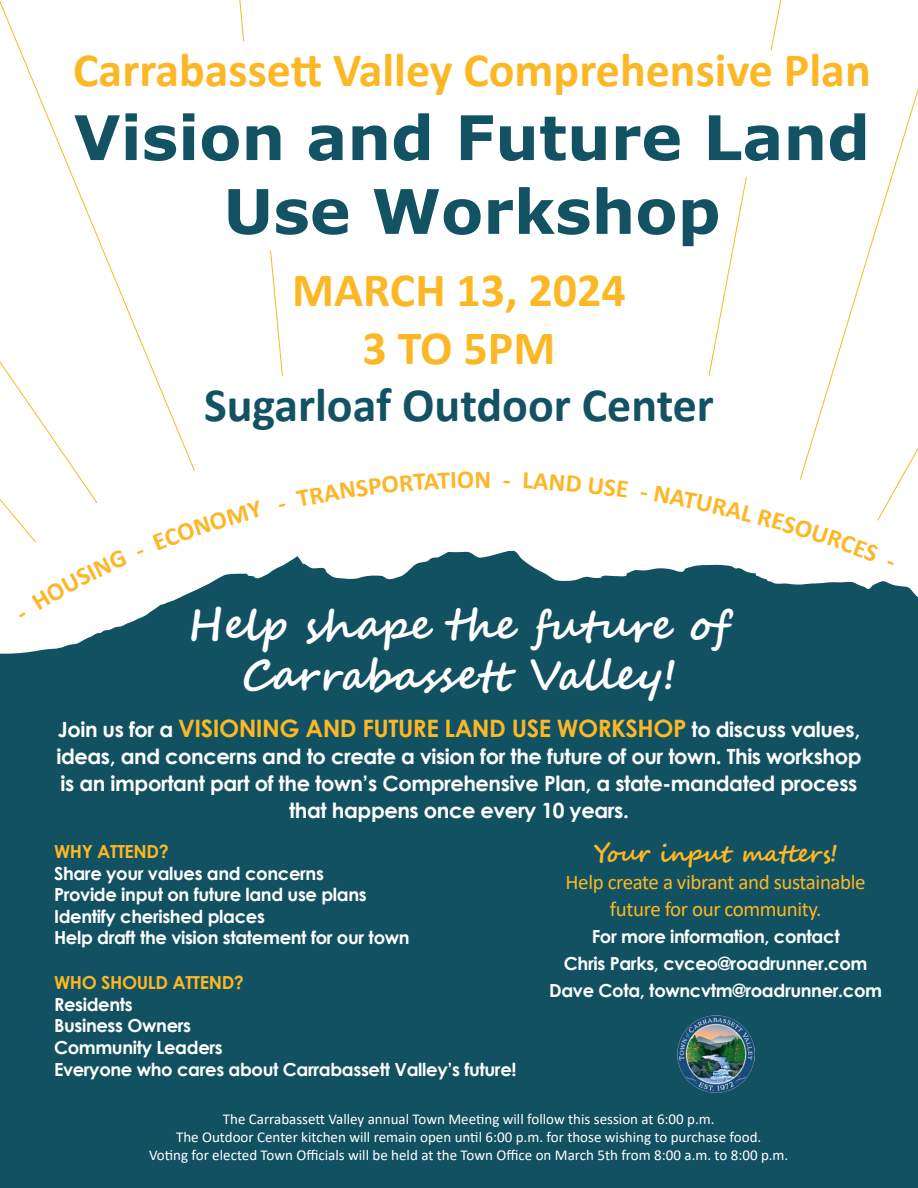
<style>
.page{position:relative;width:918px;height:1188px;background:#fff}
.page>*{position:absolute;margin:0;border:0;box-sizing:border-box;transform-origin:0 0}
.t1{font:700 61.5px/73.8px "Verdana";color:#125262;text-align:center}
.t2{font:700 48px "Calibri";color:#fcb725}
.t3{font:700 48px "Calibri";color:#125262}
.t4{font:700 42px/50.4px "Segoe Script";color:#fff;text-align:center}
.t5{font:700 25.5px "Calibri";color:#fcb728}
.t6{font:700 24px "Century Gothic";letter-spacing:-.02em;color:#fcb725}
.t7{font:700 24px "Segoe Script";letter-spacing:-.02em;color:#fcb725}
.t8{font:700 21px/27px "Century Gothic";letter-spacing:-.02em;color:#fff;text-align:center}
.t9{font:21px/27px "Calibri";letter-spacing:-.02em;color:#fcb725;text-align:center}
.t10{font:700 18px "Century Gothic";letter-spacing:-.02em;color:#fff}
.t11{font:700 18px "Century Gothic";letter-spacing:-.02em;color:#fcb725}
.t12{font:15px/18px "Calibri";color:#fff;text-align:center}
.s1{font-size:21px;color:#fff}
</style>
<div class="page">
<div style="left:0;top:551px;width:918px;height:637px;background:#115162"></div>
<svg style="left:0;top:0;width:195px;height:471px"></svg>
<svg style="left:270px;top:250px;width:13px;height:126px"></svg>
<svg style="left:820px;top:88px;width:98px;height:322px"></svg>
<svg style="left:239px;top:0;width:5px;height:42px"></svg>
<svg style="left:709px;top:177px;width:38px;height:199px"></svg>
<svg style="left:771px;top:0;width:11px;height:51px"></svg>
<svg style="left:0;top:190px;width:98px;height:353px"></svg>
<img style="left:677px;top:1015px;width:77px;height:77px">
<svg style="left:19px;top:612px;width:6px;height:5px"></svg>
<svg style="left:32px;top:551px;width:95px;height:59px"></svg>
<svg style="left:137px;top:551px;width:7px;height:3px"></svg>
<svg style="left:654px;top:410px;width:264px;height:155px"></svg>
<p class="t2" style="left:73px;top:36px;width:799px">Carrabassett Valley Comprehensive Plan</p>
<p class="t1" style="left:74px;top:100px;width:798px">Vision and Future Land<br>Use Workshop</p>
<p class="t2" style="left:292px;top:256px;width:335px">MARCH 13, 2024</p>
<p class="t2" style="left:363px;top:314px;width:194px">3 TO 5PM</p>
<p class="t3" style="left:204px;top:371px;width:511px">Sugarloaf Outdoor Center</p>
<p class="t5" style="left:474px;top:461px;width:19px">N</p>
<p class="t4" style="left:188px;top:601px;width:547px">Help shape the future of<br>Carrabassett Valley!</p>
<p class="t6" style="left:58px;top:710px;width:804px"><span class="s1">Join us for a</span> VISIONING AND FUTURE LAND USE WORKSHOP <span class="s1">to discuss values,</span></p>
<p class="t8" style="left:56px;top:742px;width:807px">ideas, and concerns and to create a vision for the future of our town. This workshop is an important part of the town’s Comprehensive Plan, a state-mandated process that happens once every 10 years.</p>
<p class="t11" style="left:54px;top:838px;width:116px">WHY ATTEND?</p>
<p class="t10" style="left:54px;top:859px;width:271px">Share your values and concerns</p>
<p class="t10" style="left:54px;top:881px;width:314px">Provide input on future land use plans</p>
<p class="t10" style="left:54px;top:903px;width:212px">Identify cherished places</p>
<p class="t10" style="left:54px;top:924px;width:357px">Help draft the vision statement for our town</p>
<p class="t11" style="left:54px;top:969px;width:192px">WHO SHOULD ATTEND?</p>
<p class="t10" style="left:54px;top:991px;width:80px">Residents</p>
<p class="t10" style="left:54px;top:1012px;width:139px">Business Owners</p>
<p class="t10" style="left:54px;top:1034px;width:170px">Community Leaders</p>
<p class="t10" style="left:54px;top:1055px;width:464px">Everyone who cares about Carrabassett Valley’s future!</p>
<p class="t7" style="left:594px;top:834px;width:246px">Your input matters!</p>
<p class="t9" style="left:566px;top:868px;width:302px">Help create a vibrant and sustainable future for our community.</p>
<p class="t10" style="left:592px;top:923px;width:250px">For more information, contact</p>
<p class="t10" style="left:564px;top:950px;width:305px">Chris Parks, cvceo@roadrunner.com</p>
<p class="t10" style="left:549px;top:977px;width:334px">Dave Cota, towncvtm@roadrunner.com</p>
<p class="t12" style="left:149px;top:1109px;width:641px">The Carrabassett Valley annual Town Meeting will follow this session at 6:00 p.m.<br>The Outdoor Center kitchen will remain open until 6:00 p.m. for those wishing to purchase food.<br>Voting for elected Town Officials will be held at the Town Office on March 5th from 8:00 a.m. to 8:00 p.m.</p>
</div>
